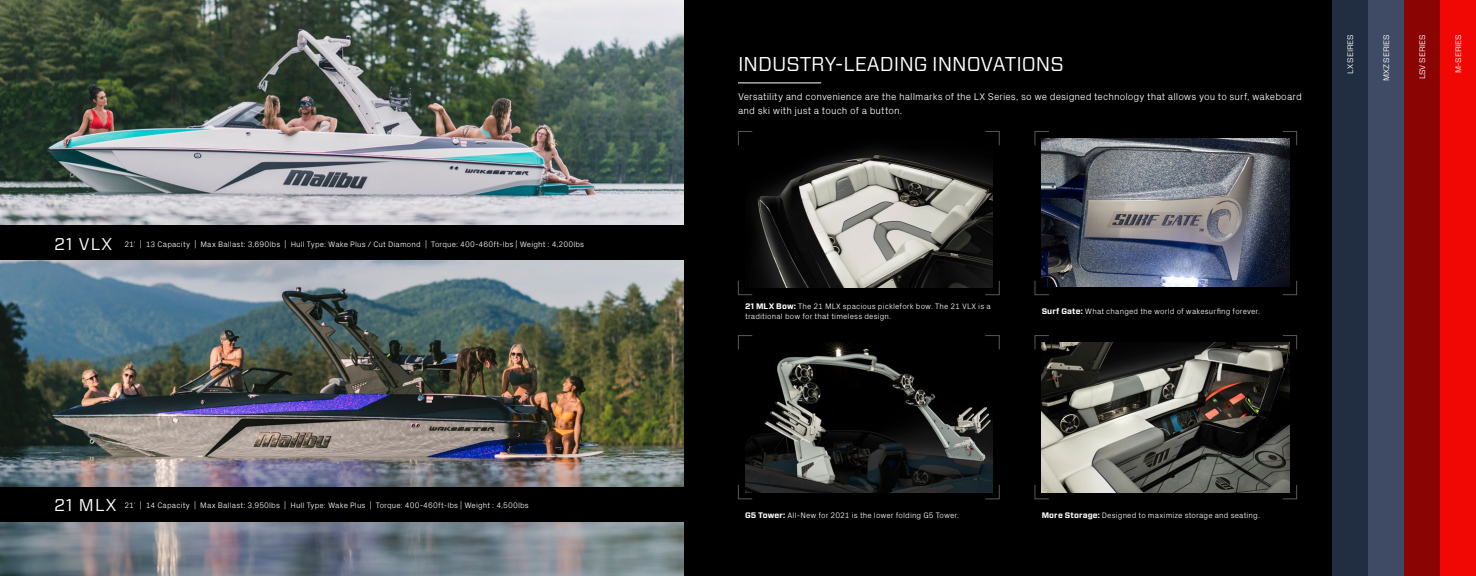
<style>
.page{position:relative;width:1476px;height:576px;background:#fff}
.page>*{position:absolute;margin:0;border:0;box-sizing:border-box;transform-origin:0 0}
.t1{font:20px "Forza";color:#fff}
.t2{font:17px "Forza";letter-spacing:.07em;color:#fff}
.t3{font:300 10px/14px "Px Grotesk";letter-spacing:.005em;color:#fff}
.t4{font:300 8px/10px "Px Grotesk";letter-spacing:.015em;color:#fff}
.t5{font:8px "Forza";color:#fff}
.s1{font-family:"Forza";font-weight:700}
</style>
<div class="page">
<div style="left:684px;top:0;width:792px;height:576px;background:#000"></div>
<img style="left:0;top:0;width:684px;height:225px">
<img style="left:0;top:260px;width:684px;height:316px">
<svg style="left:738px;top:131px;width:15px;height:15px"></svg>
<svg style="left:1034px;top:131px;width:15px;height:15px"></svg>
<svg style="left:985px;top:485px;width:15px;height:15px"></svg>
<svg style="left:1282px;top:485px;width:15px;height:15px"></svg>
<svg style="left:738px;top:335px;width:15px;height:15px"></svg>
<svg style="left:1034px;top:335px;width:15px;height:15px"></svg>
<svg style="left:985px;top:280px;width:15px;height:15px"></svg>
<svg style="left:1282px;top:280px;width:15px;height:15px"></svg>
<svg style="left:738px;top:280px;width:15px;height:15px"></svg>
<svg style="left:1034px;top:281px;width:15px;height:14px"></svg>
<svg style="left:985px;top:335px;width:15px;height:15px"></svg>
<svg style="left:1282px;top:335px;width:15px;height:15px"></svg>
<svg style="left:738px;top:485px;width:15px;height:15px"></svg>
<svg style="left:1034px;top:484px;width:16px;height:16px"></svg>
<svg style="left:985px;top:131px;width:15px;height:15px"></svg>
<svg style="left:1282px;top:131px;width:15px;height:15px"></svg>
<div style="left:0;top:225px;width:684px;height:35px;background:#000"></div>
<div style="left:0;top:487px;width:684px;height:35px;background:#000"></div>
<img style="left:745px;top:138px;width:248px;height:150px">
<img style="left:1042px;top:342px;width:248px;height:150px">
<img style="left:745px;top:342px;width:248px;height:150px">
<div style="left:1332px;top:0;width:36px;height:576px;background:#212d40"></div>
<div style="left:1368px;top:0;width:36px;height:576px;background:#3f4b64"></div>
<div style="left:1404px;top:0;width:36px;height:576px;background:#8b0404"></div>
<div style="left:1440px;top:0;width:36px;height:576px;background:#f10804"></div>
<hr style="left:738px;top:83px;width:83px;height:1px;background:#fff">
<img style="left:1042px;top:138px;width:248px;height:149px">
<h2 class="t2" style="left:54px;top:232px;width:60px">21 VLX</h2>
<p class="t4" style="left:125px;top:238px;width:461px">21’ | 13 Capacity | Max Ballast: 3,690lbs | Hull Type: Wake Plus / Cut Diamond | Torque: 400-460ft-lbs | Weight : 4,200lbs</p>
<h2 class="t2" style="left:54px;top:494px;width:64px">21 MLX</h2>
<p class="t4" style="left:125px;top:500px;width:406px">21’ | 14 Capacity | Max Ballast: 3,950lbs | Hull Type: Wake Plus | Torque: 400-460ft-lbs | Weight : 4,500lbs</p>
<h1 class="t1" style="left:738px;top:50px;width:327px">INDUSTRY-LEADING INNOVATIONS</h1>
<p class="t3" style="left:738px;top:89px;width:565px">Versatility and convenience are the hallmarks of the LX Series, so we designed technology that allows you to surf, wakeboard and ski with just a touch of a button.</p>
<p class="t5" style="left:1345px;top:74px;width:41px;rotate:-90deg">LX SEIRES</p>
<p class="t5" style="left:1381px;top:81px;width:48px;rotate:-90deg">MXZ SERIES</p>
<p class="t5" style="left:1417px;top:79px;width:46px;rotate:-90deg">LSV SERIES</p>
<p class="t5" style="left:1453px;top:73px;width:40px;rotate:-90deg">M-SERIES</p>
<p class="t4" style="left:745px;top:301px;width:247px"><span class="s1">21 MLX Bow:</span> The 21 MLX spacious picklefork bow. The 21 VLX is a traditional bow for that timeless design.</p>
<p class="t4" style="left:1042px;top:306px;width:220px"><span class="s1">Surf Gate:</span> What changed the world of wakesurfing forever.</p>
<p class="t4" style="left:745px;top:510px;width:215px"><span class="s1">G5 Tower:</span> All-New for 2021 is the lower folding G5 Tower.</p>
<p class="t4" style="left:1042px;top:510px;width:220px"><span class="s1">More Storage:</span> Designed to maximize storage and seating.</p>
</div>
